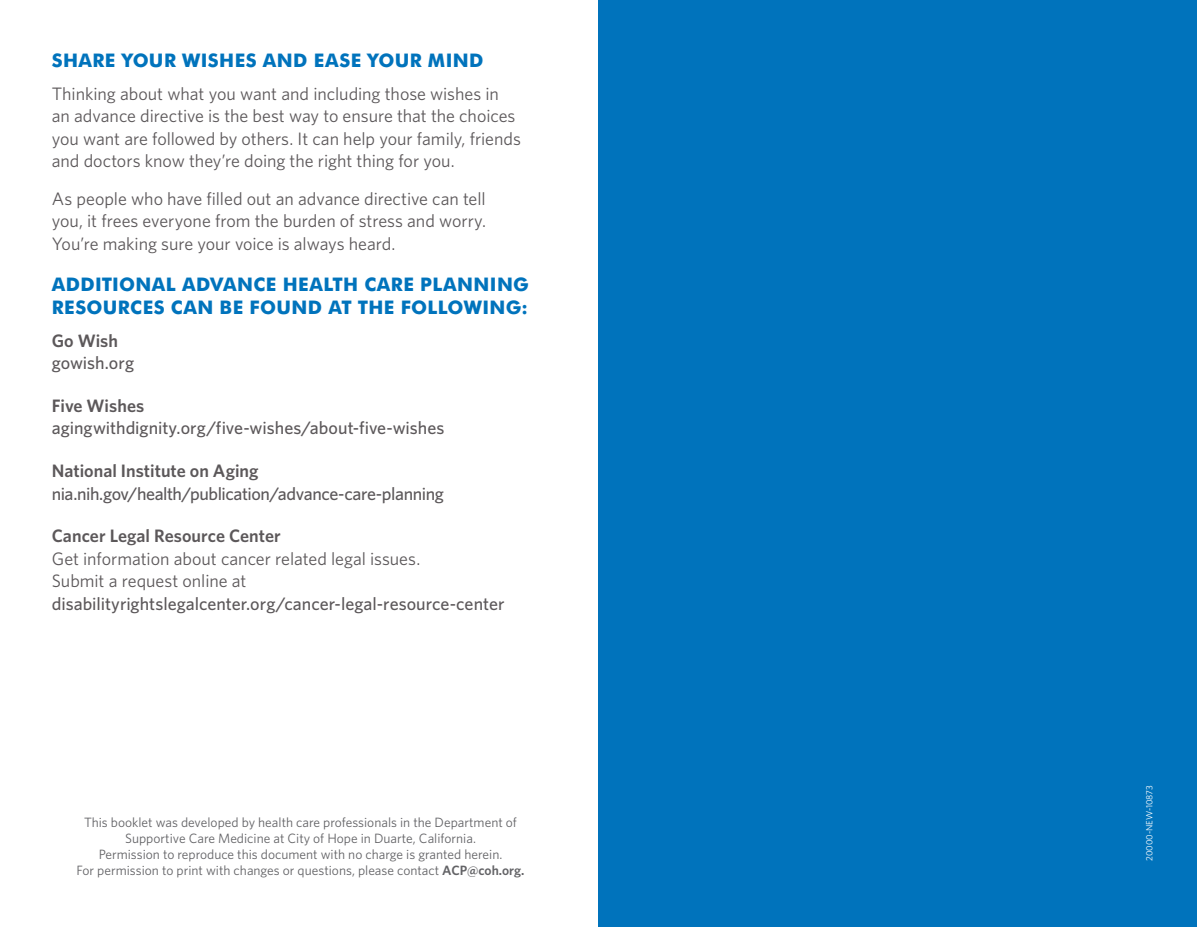
<style>
.page{position:relative;width:1197px;height:927px;background:#fff}
.page>*{position:absolute;margin:0;border:0;box-sizing:border-box;transform-origin:0 0}
.t1{font:700 18.75px/22.5px "Futura BT";letter-spacing:.02em;color:#0073bc}
.t2{font:18px/22.5px "Whitney";letter-spacing:-.005em;color:#5c585a}
.t3{font:500 18px "Whitney";letter-spacing:-.005em;color:#5c585a}
.t4{font:600 18px "Whitney";color:#5c585a}
.t5{font:500 18px "Whitney";letter-spacing:-.025em;color:#5c585a}
.t6{font:13.5px/16.2px "Whitney";color:#636366;text-align:center}
.t7{font:9px "Whitney";color:#fff}
.s1{font-weight:600}
</style>
<div class="page">
<div style="left:598px;top:0;width:599px;height:927px;background:#0073bc"></div>
<p class="t1" style="left:52px;top:49px;width:433px">SHARE YOUR WISHES AND EASE YOUR MIND</p>
<p class="t2" style="left:52px;top:82px;width:471px">Thinking about what you want and including those wishes in an advance directive is the best way to ensure that the choices you want are followed by others. It can help your family, friends and doctors know they’re doing the right thing for you.</p>
<p class="t2" style="left:52px;top:187px;width:436px;text-align:justify">As people who have filled out an advance directive can tell you, it frees everyone from the burden of stress and worry.<br>You’re making sure your voice is always heard.</p>
<p class="t1" style="left:52px;top:273px;width:479px">ADDITIONAL ADVANCE HEALTH CARE PLANNING<br>RESOURCES CAN BE FOUND AT THE FOLLOWING:</p>
<p class="t4" style="left:52px;top:329px;width:68px">Go Wish</p>
<p class="t3" style="left:52px;top:352px;width:84px">gowish.org</p>
<p class="t4" style="left:52px;top:395px;width:94px">Five Wishes</p>
<p class="t3" style="left:52px;top:417px;width:394px">agingwithdignity.org/five-wishes/about-five-wishes</p>
<p class="t4" style="left:52px;top:460px;width:208px">National Institute on Aging</p>
<p class="t5" style="left:52px;top:482px;width:394px">nia.nih.gov/health/publication/advance-care-planning</p>
<p class="t4" style="left:52px;top:525px;width:231px">Cancer Legal Resource Center</p>
<p class="t2" style="left:52px;top:547px;width:370px">Get information about cancer related legal issues.<br>Submit a request online at</p>
<p class="t3" style="left:52px;top:593px;width:454px">disabilityrightslegalcenter.org/cancer-legal-resource-center</p>
<p class="t6" style="left:77px;top:814px;width:449px">This booklet was developed by health care professionals in the Department of Supportive Care Medicine at City of Hope in Duarte, California.<br>Permission to reproduce this document with no charge is granted herein.<br>For permission to print with changes or questions, please contact <span class="s1">ACP@coh.org.</span></p>
<p class="t7" style="left:1144px;top:861px;width:78px;rotate:-90deg">20000-NEW-10873</p>
</div>
